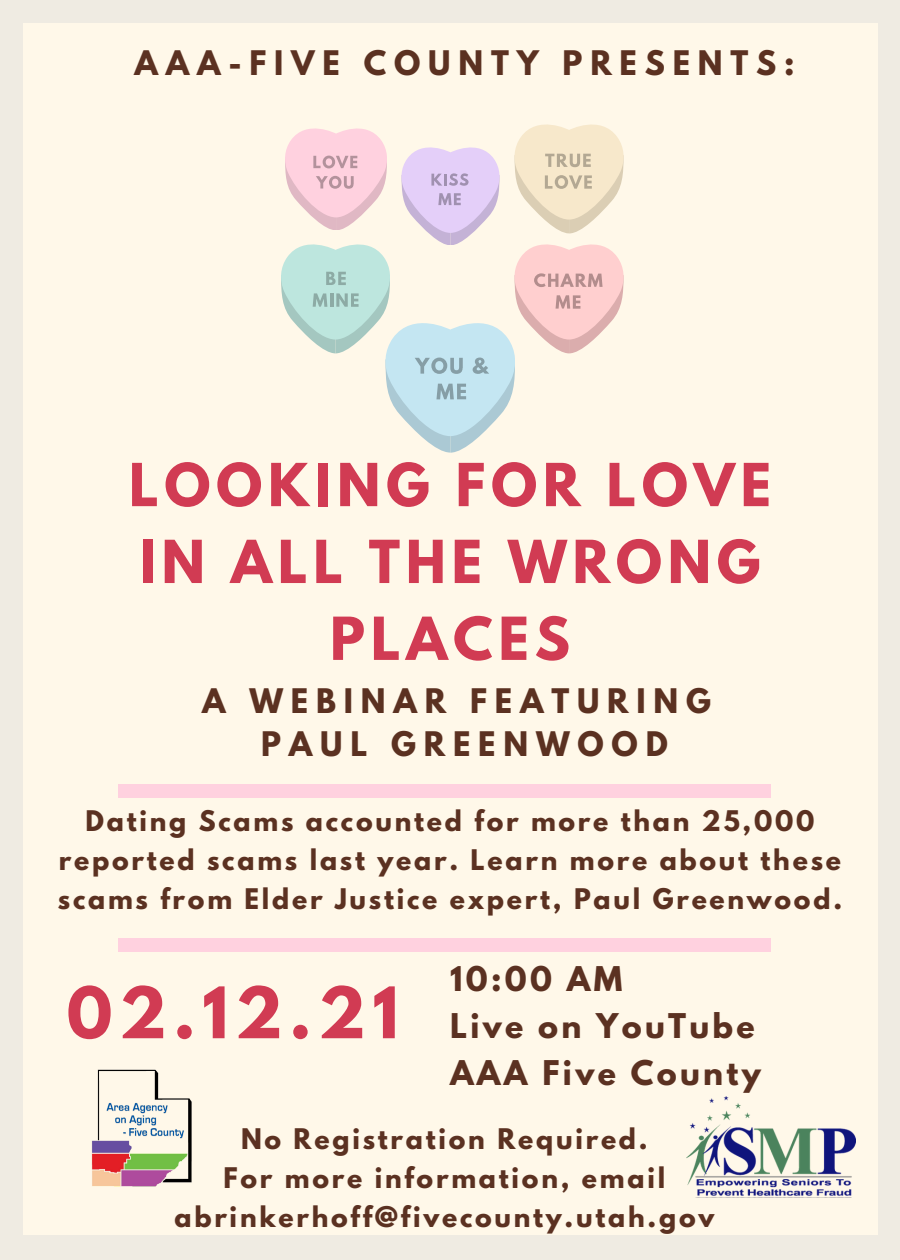
<style>
.page{position:relative;width:900px;height:1260px;background:#efebe2}
.page>*{position:absolute;margin:0;border:0;box-sizing:border-box;transform-origin:0 0}
.t1{font:700 62.75px "League Spartan";color:#d13b53}
.t2{font:700 52.5px/77px "League Spartan";letter-spacing:.11em;color:#d13b53;text-align:center}
.t3{font:700 30.25px/47px "League Spartan";letter-spacing:.11em;color:#5b3121}
.t4{font:700 30px/43px "League Spartan";letter-spacing:.26em;color:#5b3121;text-align:center}
.t5{font:700 25.25px/39.5px "League Spartan";letter-spacing:.11em;color:#5b3121;text-align:center}
</style>
<div class="page">
<div style="left:23px;top:23px;width:855px;height:1211px;background:#fff8e9"></div>
<svg style="left:281px;top:124px;width:342px;height:328px"></svg>
<div style="left:118px;top:784px;width:653px;height:13px;background:#ffd1df"></div>
<div style="left:118px;top:938px;width:653px;height:14px;background:#ffd1df"></div>
<img style="left:91px;top:1069px;width:101px;height:118px">
<img style="left:687px;top:1096px;width:168px;height:100px">
<p class="t4" style="left:134px;top:41px;width:662px">AAA-FIVE COUNTY PRESENTS:</p>
<h2 class="t2" style="left:129px;top:446px;width:644px">LOOKING FOR LOVE<br>IN ALL THE WRONG<br>PLACES</h2>
<p class="t4" style="left:202px;top:679px;width:510px">A WEBINAR FEATURING<br>PAUL GREENWOOD</p>
<p class="t5" style="left:58px;top:800px;width:786px">Dating Scams accounted for more than 25,000 reported scams last year. Learn more about these scams from Elder Justice expert, Paul Greenwood.</p>
<h1 class="t1" style="left:67px;top:964px;width:333px">02.12.21</h1>
<p class="t3" style="left:450px;top:955px;width:312px">10:00 AM<br>Live on YouTube<br>AAA Five County</p>
<p class="t5" style="left:174px;top:1118px;width:541px">No Registration Required.<br>For more information, email abrinkerhoff@fivecounty.utah.gov</p>
</div>
